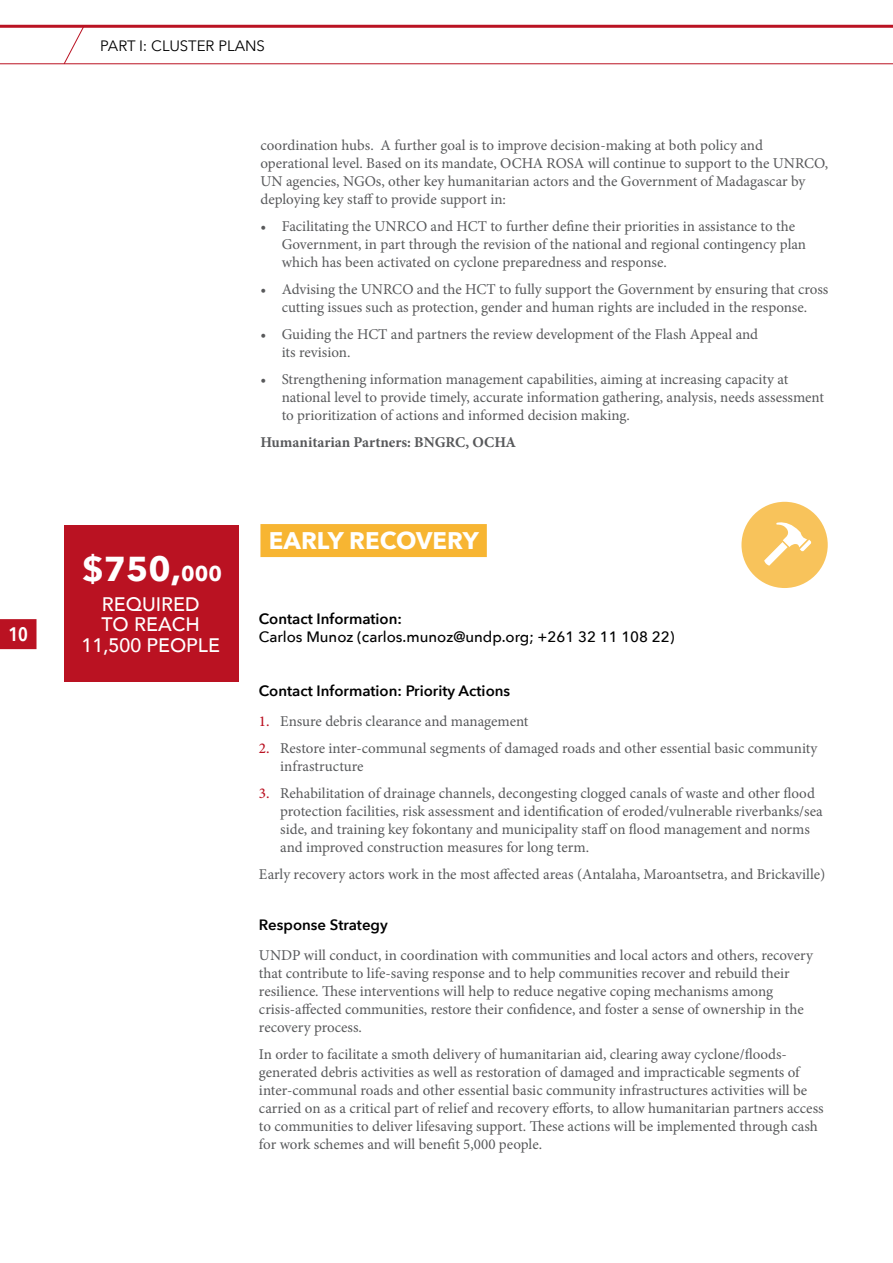
<style>
.page{position:relative;width:893px;height:1263px;background:#fff}
.page>*{position:absolute;margin:0;border:0;box-sizing:border-box;transform-origin:0 0}
.t1{font:700 34.5px "Avenir Next";color:#fff}
.t2{font:700 24px "Avenir Next";color:#fff}
.t3{font:500 19.5px/20.2px "Avenir";color:#fff;text-align:center}
.t4{font:600 19.5px "Avenir Next Condensed";color:#fff}
.t5{font:15px/18px "Minion Pro";color:#58595b}
.t6{font:600 15px "Avenir Next";color:#000}
.t7{font:500 15px "Avenir Next";color:#000}
.t8{font:700 15px "Minion Pro";letter-spacing:-.005em;color:#58595b}
.t9{font:15px "Avenir Next";letter-spacing:-.005em;color:#000}
.s1{font-size:21px}
.s2{font-weight:500;color:#ba1222}
</style>
<div class="page">
<div style="left:0;top:619px;width:37px;height:30px;background:#ba1222"></div>
<hr style="left:0;top:63px;width:893px;height:1px;background:#ba1222">
<hr style="left:0;top:25px;width:893px;height:3px;background:#ba1222">
<svg style="left:63px;top:27px;width:22px;height:38px"></svg>
<div style="left:64px;top:525px;width:174px;height:156px;background:#ba1222"></div>
<div style="left:260px;top:524px;width:227px;height:33px;background:#f7b532"></div>
<div style="left:741px;top:502px;width:87px;height:86px;background:#f8c35b;border-radius:50%"></div>
<svg style="left:764px;top:522px;width:47px;height:44px"></svg>
<h3 class="t4" style="left:9px;top:617px;width:21px">10</h3>
<p class="t9" style="left:100px;top:33px;width:62px">PART I: CLUST</p>
<p class="t9" style="left:197px;top:33px;width:32px">ER PLANS</p>
<p class="t5" style="left:260px;top:136px;width:569px">coordination hubs. A further goal is to improve decision-making at both policy and operational level. Based on its mandate, OCHA ROSA will continue to support to the UNRCO, UN agencies, NGOs, other key humanitarian actors and the Government of Madagascar by deploying key staff to provide support in:</p>
<p class="t5" style="left:282px;top:217px;width:526px;text-indent:-21px">• Facilitating the UNRCO and HCT to further define their priorities in assistance to the<br>Government, in part through the revision of the national and regional contingency plan which has been activated on cyclone preparedness and response.</p>
<p class="t5" style="left:260px;top:280px;width:569px;text-align:center">• Advising the UNRCO and the HCT to fully support the Government by ensuring that cross cutting issues such as protection, gender and human rights are included in the response.</p>
<p class="t5" style="left:282px;top:325px;width:478px;text-indent:-21px">• Guiding the HCT and partners the review development of the Flash Appeal and its revision.</p>
<p class="t5" style="left:282px;top:370px;width:544px;text-indent:-21px">• Strengthening information management capabilities, aiming at increasing capacity at national level to provide timely, accurate information gathering, analysis, needs assessment to prioritization of actions and informed decision making.</p>
<p class="t8" style="left:260px;top:431px;width:257px">Humanitarian Partners: BNGRC, OCHA</p>
<h1 class="t1" style="left:82px;top:539px;width:142px">$750,<span class="s1">000</span></h1>
<h3 class="t3" style="left:82px;top:593px;width:140px">REQUIRED<br>TO REACH<br>11,500 PEOPLE</h3>
<h2 class="t2" style="left:269px;top:520px;width:211px">EARLY RECOVERY</h2>
<p class="t6" style="left:259px;top:606px;width:145px">Contact Information:</p>
<p class="t7" style="left:259px;top:624px;width:417px">Carlos Munoz (carlos.munoz@undp.org; +261 32 11 108 22)</p>
<p class="t6" style="left:259px;top:678px;width:253px">Contact Information: Priority Actions</p>
<p class="t5" style="left:259px;top:712px;width:271px"><span class="s2">1.</span> Ensure debris clearance and management</p>
<p class="t5" style="left:280px;top:739px;width:539px;text-indent:-21px"><span class="s2">2.</span> Restore inter-communal segments of damaged roads and other essential basic community infrastructure</p>
<p class="t5" style="left:280px;top:784px;width:544px;text-indent:-21px"><span class="s2">3.</span> Rehabilitation of drainage channels, decongesting clogged canals of waste and other flood protection facilities, risk assessment and identification of eroded/vulnerable riverbanks/sea side, and training key fokontany and municipality staff on flood management and norms and improved construction measures for long term.</p>
<p class="t5" style="left:259px;top:865px;width:568px">Early recovery actors work in the most affected areas (Antalaha, Maroantsetra, and Brickaville)</p>
<p class="t6" style="left:259px;top:912px;width:130px">Response Strategy</p>
<p class="t5" style="left:259px;top:946px;width:555px">UNDP will conduct, in coordination with communities and local actors and others, recovery that contribute to life-saving response and to help communities recover and rebuild their resilience. These interventions will help to reduce negative coping mechanisms among crisis-affected communities, restore their confidence, and foster a sense of ownership in the recovery process.</p>
<p class="t5" style="left:259px;top:1045px;width:566px">In order to facilitate a smoth delivery of humanitarian aid, clearing away cyclone/floods&shy;generated debris activities as well as restoration of damaged and impracticable segments of inter-communal roads and other essential basic community infrastructures activities will be carried on as a critical part of relief and recovery efforts, to allow humanitarian partners access to communities to deliver lifesaving support. These actions will be implemented through cash for work schemes and will benefit 5,000 people.</p>
</div>
